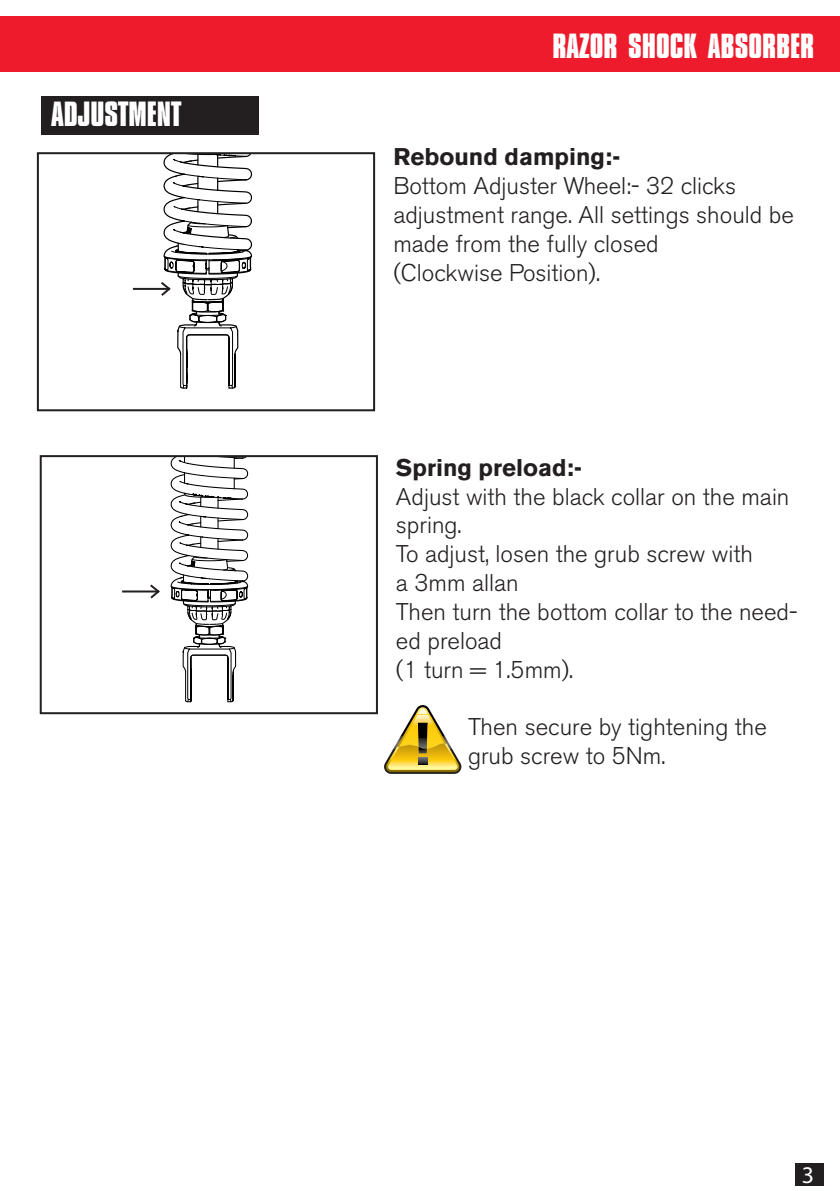
<style>
.page{position:relative;width:840px;height:1191px;background:#fff}
.page>*{position:absolute;margin:0;border:0;box-sizing:border-box;transform-origin:0 0}
.PAGE_HEADINGS{font:700 32px "Compacta";color:#fff}
.introduction_paragra{font:300 24px/28.8px "Akzidenz Grotesk BE";color:#231f20}
.introduction_paragra-2{font:700 24px "Akzidenz Grotesk BE";color:#231f20}
.t1{font:24px "Myriad Pro";color:#fff}
</style>
<div class="page">
<div style="left:794px;top:1163px;width:29px;height:22px;background:#231f20"></div>
<div style="left:0;top:16px;width:839px;height:56px;background:#ee1b2c"></div>
<div style="left:41px;top:96px;width:217px;height:38px;background:#231f20"></div>
<div style="left:37px;top:152px;width:338px;height:259px;border:2px solid #231f20"></div>
<svg style="left:170px;top:458px;width:78px;height:244px"></svg>
<div style="left:40px;top:455px;width:338px;height:259px;border:2px solid #231f20"></div>
<hr style="left:122px;top:590px;width:37px;height:2px;background:#231f20">
<svg style="left:148px;top:584px;width:12px;height:15px"></svg>
<svg style="left:384px;top:705px;width:77px;height:69px"></svg>
<hr style="left:133px;top:288px;width:36px;height:2px;background:#231f20">
<svg style="left:159px;top:153px;width:93px;height:236px"></svg>
<p class="PAGE_HEADINGS" style="left:51px;top:94px;width:132px">ADJUSTMENT</p>
<p class="PAGE_HEADINGS" style="left:552px;top:26px;width:263px">RAZOR SHOCK ABSORBER</p>
<p class="introduction_paragra-2" style="left:393px;top:143px;width:228px">Rebound damping:-</p>
<p class="introduction_paragra" style="left:393px;top:172px;width:344px">Bottom Adjuster Wheel:- 32 clicks</p>
<p class="introduction_paragra" style="left:393px;top:201px;width:402px">adjustment range. All settings should be made from the fully closed</p>
<p class="introduction_paragra" style="left:393px;top:258px;width:208px">(Clockwise Position).</p>
<p class="introduction_paragra-2" style="left:396px;top:453px;width:188px">Spring preload:-</p>
<p class="introduction_paragra" style="left:396px;top:482px;width:395px">Adjust with the black collar on the main spring.</p>
<p class="introduction_paragra" style="left:396px;top:540px;width:358px">To adjust, losen the grub screw with</p>
<p class="introduction_paragra" style="left:396px;top:569px;width:124px">a 3mm allan</p>
<p class="introduction_paragra" style="left:396px;top:597px;width:403px">Then turn the bottom collar to the need&shy;ed preload</p>
<p class="introduction_paragra" style="left:396px;top:655px;width:179px">(1 turn = 1.5mm).</p>
<p class="introduction_paragra" style="left:468px;top:713px;width:300px">Then secure by tightening the grub screw to 5Nm.</p>
<p class="t1" style="left:801px;top:1159px;width:14px">3</p>
</div>
